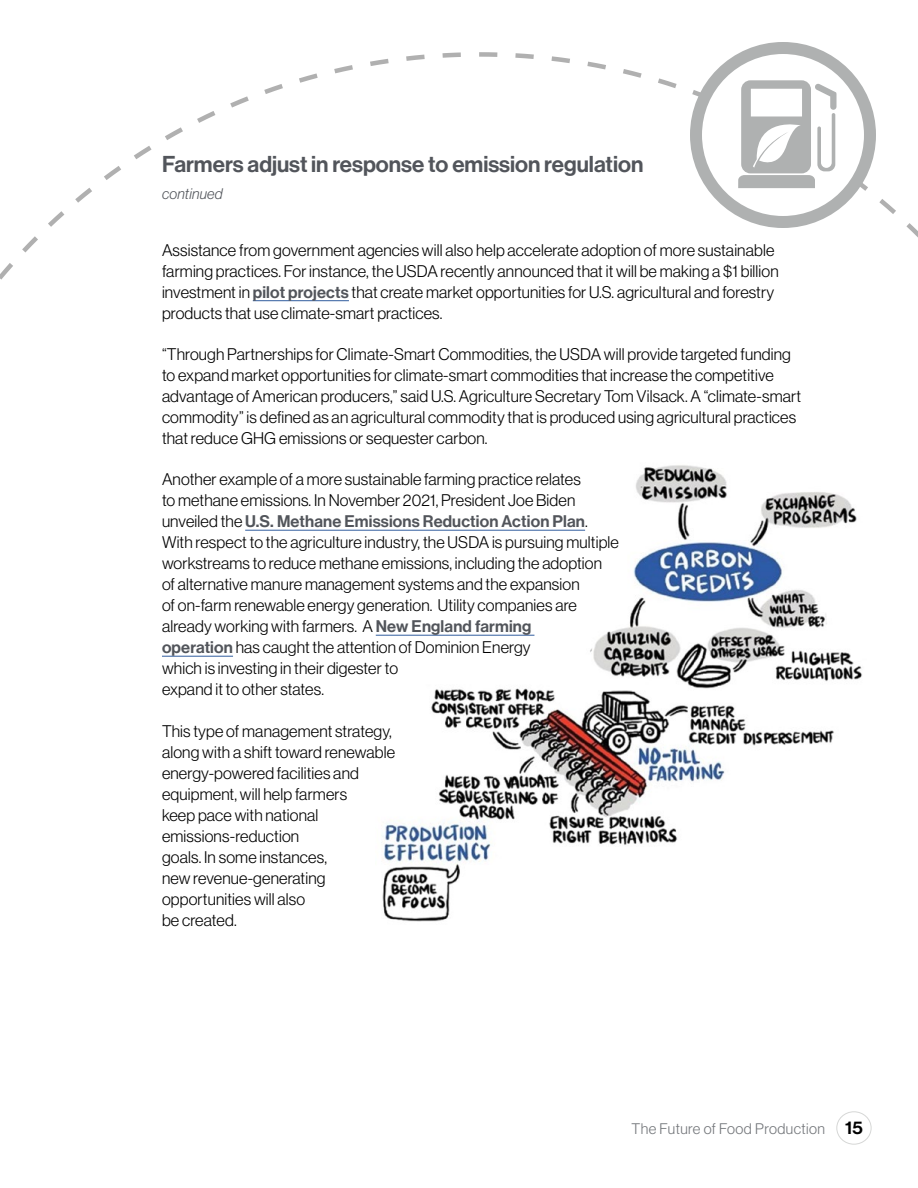
<style>
.page{position:relative;width:918px;height:1188px;background:#fff}
.page>*{position:absolute;margin:0;border:0;box-sizing:border-box;transform-origin:0 0}
.t1{font:22.5px "N Haas Grotesk DS Pro 65 Md";color:#52555b}
.t2{font:16.5px/21px "N Haas Grotesk DS Pro 45 Lt";letter-spacing:.01em;color:#000}
.t3{font:16.5px "N Haas Grotesk DS Pro 65 Md";letter-spacing:.01em;color:#52555b}
.t4{font:15px "N Haas Grotesk DS Pro 45 Lt";letter-spacing:.03em;color:#74777b}
.t5{font:15px "N Haas Grotesk DS Pro 46 Lt It";letter-spacing:.02em;color:#52555b}
.s1{font-family:"N Haas Grotesk DS Pro 65 Md";color:#52555b}
.s2{font-family:"N Haas Grotesk DS Pro 45 Lt";color:#000}
.s3{font-family:"N Haas Grotesk DS Pro 65 Md";font-size:18px;color:#000}
</style>
<div class="page">
<svg style="left:479px;top:52px;width:439px;height:186px"></svg>
<svg style="left:442px;top:52px;width:19px;height:6px"></svg>
<svg style="left:0;top:263px;width:13px;height:17px"></svg>
<svg style="left:299px;top:73px;width:19px;height:10px"></svg>
<svg style="left:264px;top:84px;width:19px;height:10px"></svg>
<svg style="left:334px;top:65px;width:19px;height:8px"></svg>
<svg style="left:370px;top:59px;width:19px;height:7px"></svg>
<svg style="left:406px;top:55px;width:19px;height:6px"></svg>
<svg style="left:22px;top:236px;width:16px;height:16px"></svg>
<svg style="left:230px;top:96px;width:19px;height:12px"></svg>
<svg style="left:197px;top:111px;width:18px;height:12px"></svg>
<svg style="left:104px;top:166px;width:17px;height:14px"></svg>
<svg style="left:48px;top:211px;width:16px;height:16px"></svg>
<svg style="left:75px;top:188px;width:17px;height:15px"></svg>
<svg style="left:134px;top:146px;width:18px;height:13px"></svg>
<svg style="left:165px;top:127px;width:18px;height:13px"></svg>
<div style="left:836px;top:1111px;width:36px;height:34px;border:1px solid #d6d7d6;border-radius:50%"></div>
<svg style="left:696px;top:48px;width:174px;height:174px"></svg>
<div style="left:690px;top:42px;width:186px;height:186px;border:12px solid #afb1b1;border-radius:50%"></div>
<img style="left:376px;top:465px;width:486px;height:457px">
<hr style="left:253px;top:300px;width:96px;height:1px;background:#315d9e">
<hr style="left:245px;top:530px;width:340px;height:1px;background:#315d9e">
<hr style="left:376px;top:635px;width:158px;height:1px;background:#315d9e">
<hr style="left:162px;top:656px;width:71px;height:1px;background:#315d9e">
<svg style="left:738px;top:80px;width:99px;height:108px"></svg>
<h1 class="t1" style="left:162px;top:151px;width:483px">Farmers adjust in response to emission regulation</h1>
<p class="t5" style="left:162px;top:185px;width:62px">continued</p>
<p class="t2" style="left:162px;top:239px;width:618px">Assistance from government agencies will also help accelerate adoption of more sustainable farming practices. For instance, the USDA recently announced that it will be making a $1 billion investment in <span class="s1">pilot projects</span> that create market opportunities for U.S. agricultural and forestry products that use climate-smart practices.</p>
<p class="t2" style="left:162px;top:344px;width:641px">“Through Partnerships for Climate-Smart Commodities, the USDA will provide targeted funding to expand market opportunities for climate-smart commodities that increase the competitive advantage of American producers,” said U.S. Agriculture Secretary Tom Vilsack. A “climate-smart commodity” is defined as an agricultural commodity that is produced using agricultural practices that reduce GHG emissions or sequester carbon.</p>
<p class="t2" style="left:162px;top:469px;width:420px">Another example of a more sustainable farming practice relates to methane emissions. In November 2021, President Joe Biden</p>
<p class="t3" style="left:162px;top:512px;width:427px"><span class="s2">unveiled the</span> U.S. Methane Emissions Reduction Action Plan<span class="s2">.</span></p>
<p class="t2" style="left:162px;top:532px;width:458px">With respect to the agriculture industry, the USDA is pursuing multiple workstreams to reduce methane emissions, including the adoption of alternative manure management systems and the expansion<br>of on-farm renewable energy generation. Utility companies are already working with farmers. A <span class="s1">New England farming<br>operation</span> has caught the attention of Dominion Energy<br>which is investing in their digester to<br>expand it to other states.</p>
<p class="t2" style="left:162px;top:720px;width:235px">This type of management strategy, along with a shift toward renewable energy-powered facilities and equipment, will help farmers<br>keep pace with national emissions-reduction<br>goals. In some instances,<br>new revenue-generating opportunities will also<br>be created.</p>
<p class="t4" style="left:632px;top:1120px;width:233px">The Future of Food Production <span class="s3">15</span></p>
</div>
